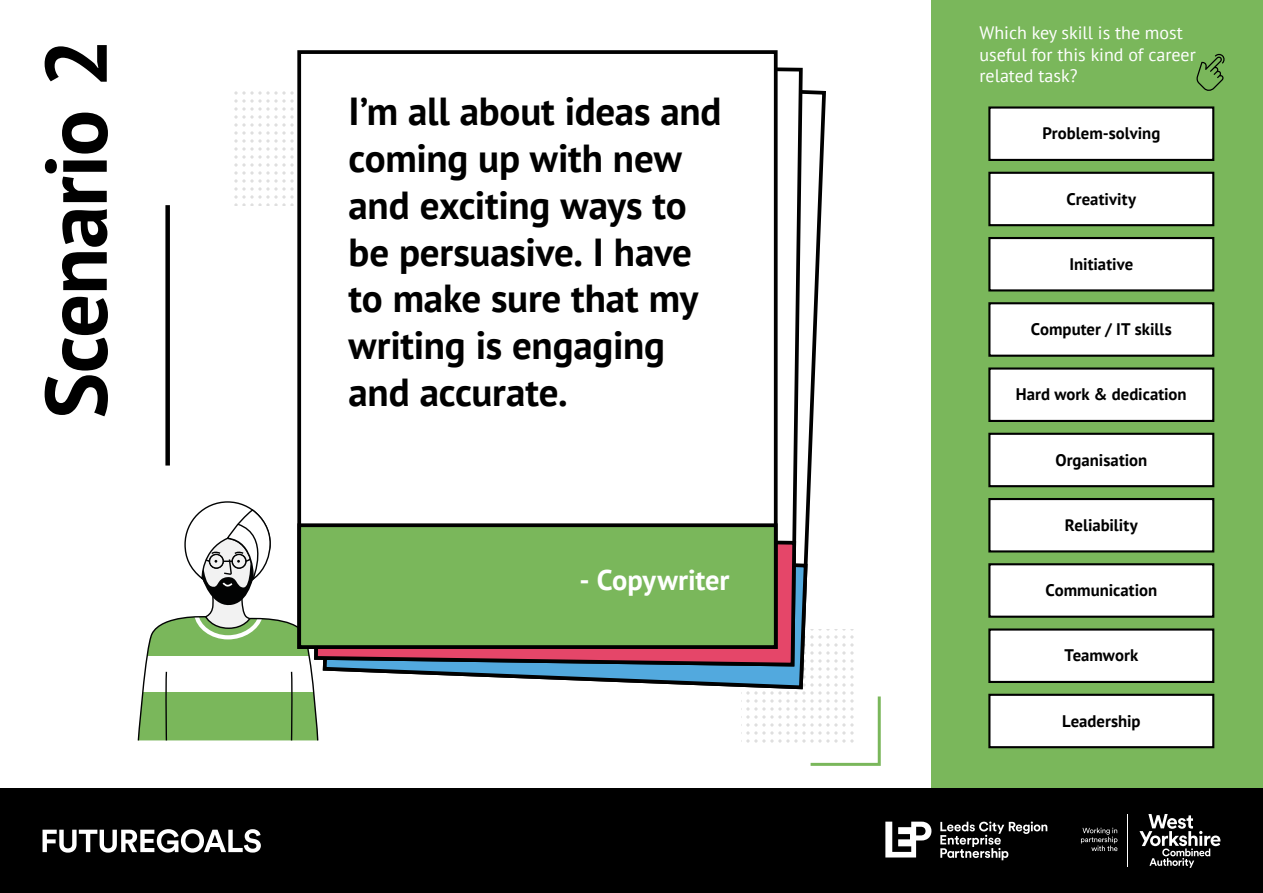
<style>
.page{position:relative;width:1263px;height:893px;background:#fff}
.page>*{position:absolute;margin:0;border:0;box-sizing:border-box;transform-origin:0 0}
.t1{font:700 87px "PT Sans";letter-spacing:-.015em;color:#000}
.t2{font:700 39px/46.8px "PT Sans";letter-spacing:-.005em;color:#000}
.t3{font:700 28.5px "PT Sans";letter-spacing:-.005em;color:#fff}
.t4{font:18px/21.6px "PT Sans";color:#fff}
.t5{font:700 16.65px "PT Sans";color:#000}
</style>
<div class="page">
<div style="left:931px;top:0;width:332px;height:893px;background:#7ab75b"></div>
<svg style="left:137px;top:501px;width:182px;height:240px"></svg>
<svg style="left:746px;top:629px;width:108px;height:114px"></svg>
<svg style="left:805px;top:90px;width:23px;height:601px"></svg>
<svg style="left:322px;top:543px;width:487px;height:148px"></svg>
<svg style="left:778px;top:67px;width:27px;height:601px"></svg>
<svg style="left:312px;top:532px;width:486px;height:136px"></svg>
<svg style="left:234px;top:91px;width:60px;height:115px"></svg>
<div style="left:297px;top:50px;width:481px;height:599px;background:#fff;border:4px solid #000"></div>
<div style="left:297px;top:523px;width:481px;height:126px;background:#7ab75b;border:4px solid #000"></div>
<div style="left:0;top:789px;width:1263px;height:104px;background:#000"></div>
<svg style="left:43px;top:829px;width:218px;height:24px"></svg>
<svg style="left:1139px;top:814px;width:79px;height:54px"></svg>
<svg style="left:1081px;top:828px;width:36px;height:20px"></svg>
<hr style="left:1128px;top:815px;width:1px;height:52px;background:#fff">
<svg style="left:885px;top:822px;width:46px;height:35px"></svg>
<svg style="left:940px;top:821px;width:107px;height:39px"></svg>
<div style="left:165px;top:205px;width:5px;height:261px;background:#000"></div>
<div style="left:988px;top:106px;width:226px;height:55px;background:#fff;border:2px solid #000"></div>
<div style="left:988px;top:172px;width:226px;height:54px;background:#fff;border:2px solid #000"></div>
<div style="left:988px;top:237px;width:226px;height:54px;background:#fff;border:2px solid #000"></div>
<div style="left:988px;top:302px;width:226px;height:55px;background:#fff;border:2px solid #000"></div>
<div style="left:988px;top:367px;width:226px;height:55px;background:#fff;border:2px solid #000"></div>
<div style="left:988px;top:433px;width:226px;height:54px;background:#fff;border:2px solid #000"></div>
<div style="left:988px;top:498px;width:226px;height:54px;background:#fff;border:2px solid #000"></div>
<div style="left:988px;top:563px;width:226px;height:55px;background:#fff;border:2px solid #000"></div>
<div style="left:988px;top:628px;width:226px;height:55px;background:#fff;border:2px solid #000"></div>
<div style="left:988px;top:694px;width:226px;height:54px;background:#fff;border:2px solid #000"></div>
<svg style="left:1196px;top:54px;width:29px;height:37px"></svg>
<svg style="left:807px;top:693px;width:74px;height:73px"></svg>
<h1 class="t1" style="left:18px;top:419px;width:382px;rotate:-90deg">Scenario 2</h1>
<h2 class="t2" style="left:349px;top:87px;width:374px">I’m all about ideas and coming up with new and exciting ways to be persuasive. I have to make sure that my writing is engaging and accurate.</h2>
<h3 class="t3" style="left:579px;top:561px;width:152px">- Copywriter</h3>
<p class="t4" style="left:979px;top:22px;width:218px">Which key skill is the most useful for this kind of career related task?</p>
<p class="t5" style="left:1042px;top:122px;width:119px">Problem-solving</p>
<p class="t5" style="left:1066px;top:188px;width:71px">Creativity</p>
<p class="t5" style="left:1069px;top:253px;width:65px">Initiative</p>
<p class="t5" style="left:1031px;top:318px;width:142px">Computer / IT skills</p>
<p class="t5" style="left:1016px;top:383px;width:172px">Hard work &amp; dedication</p>
<p class="t5" style="left:1055px;top:449px;width:93px">Organisation</p>
<p class="t5" style="left:1065px;top:514px;width:74px">Reliability</p>
<p class="t5" style="left:1045px;top:579px;width:113px">Communication</p>
<p class="t5" style="left:1064px;top:644px;width:75px">Teamwork</p>
<p class="t5" style="left:1062px;top:710px;width:80px">Leadership</p>
</div>
